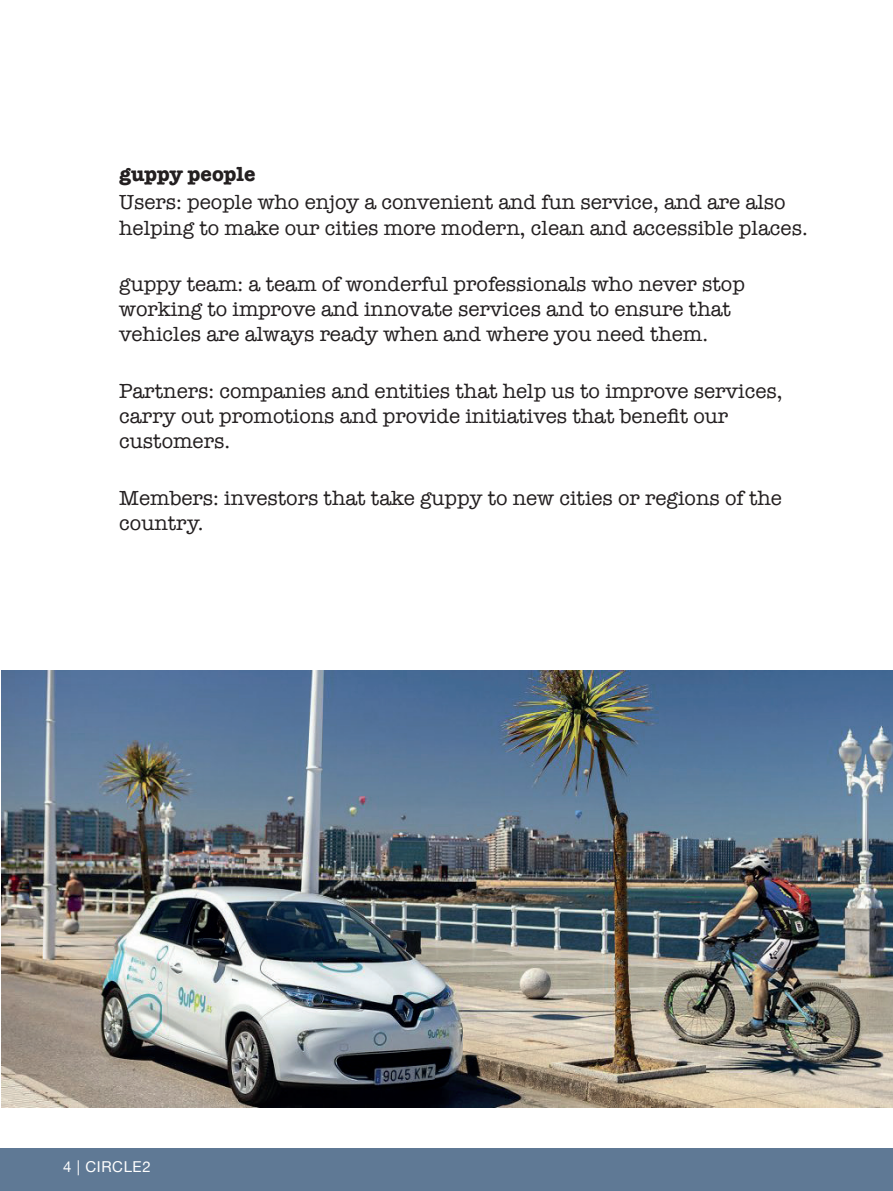
<style>
.page{position:relative;width:893px;height:1191px;background:#fff}
.page>*{position:absolute;margin:0;border:0;box-sizing:border-box;transform-origin:0 0}
.t1{font:21px/25.2px "American Typewriter";color:#231f20}
.t2{font:700 21px "American Typewriter";color:#231f20}
.t3{font:15px "Helvetica Neue";letter-spacing:.04em;color:#fff}
</style>
<div class="page">
<div style="left:0;top:1148px;width:893px;height:43px;background:#5f7995"></div>
<img style="left:2px;top:670px;width:891px;height:437px">
<p class="t2" style="left:119px;top:156px;width:138px">guppy people</p>
<p class="t1" style="left:119px;top:189px;width:690px">Users: people who enjoy a convenient and fun service, and are also helping to make our cities more modern, clean and accessible places.</p>
<p class="t1" style="left:119px;top:271px;width:627px">guppy team: a team of wonderful professionals who never stop working to improve and innovate services and to ensure that vehicles are always ready when and where you need them.</p>
<p class="t1" style="left:119px;top:377px;width:665px">Partners: companies and entities that help us to improve services, carry out promotions and provide initiatives that benefit our customers.</p>
<p class="t1" style="left:119px;top:484px;width:664px">Members: investors that take guppy to new cities or regions of the country.</p>
<p class="t3" style="left:63px;top:1155px;width:89px">4 | CIRCLE2</p>
</div>
